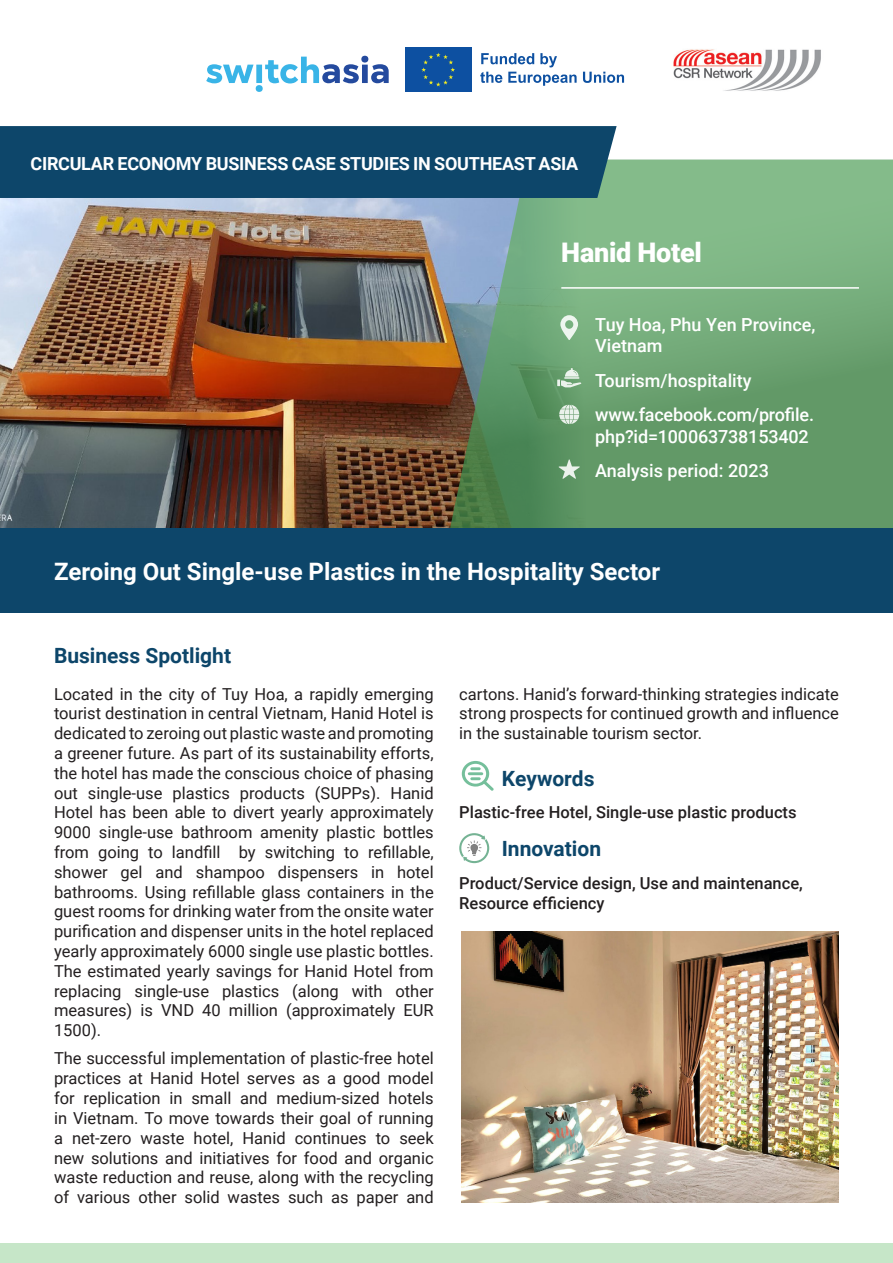
<style>
.page{position:relative;width:893px;height:1263px;background:#fff}
.page>*{position:absolute;margin:0;border:0;box-sizing:border-box;transform-origin:0 0}
.t1{font:900 27px "Roboto";letter-spacing:-.01em;color:#fff}
.headline{font:700 24px "Roboto";color:#fff}
.heading{font:700 21px "Roboto";color:#0d466a}
.t2{font:500 18px/21.6px "Roboto";color:#fff}
.t3{font:700 18px "Roboto";letter-spacing:-.015em;color:#fff}
.body{font:16.5px/19.8px "Roboto";color:#231f20;text-align:justify}
.body-2{font:500 16.5px/19.8px "Roboto";color:#231f20}
</style>
<div class="page">
<div style="left:0;top:1244px;width:893px;height:19px;background:#c6e6c8"></div>
<img style="left:0;top:198px;width:414px;height:331px">
<div style="left:405px;top:47px;width:67px;height:45px;background:#0d50a1"></div>
<svg style="left:421px;top:53px;width:34px;height:34px"></svg>
<svg style="left:480px;top:53px;width:97px;height:33px"></svg>
<svg style="left:583px;top:72px;width:41px;height:11px"></svg>
<svg style="left:206px;top:56px;width:183px;height:36px"></svg>
<img style="left:673px;top:49px;width:148px;height:42px">
<svg style="left:414px;top:160px;width:479px;height:369px;background:#709e74"></svg>
<hr style="left:561px;top:287px;width:298px;height:2px;background:#fff">
<svg style="left:559px;top:405px;width:20px;height:19px"></svg>
<svg style="left:560px;top:315px;width:18px;height:25px"></svg>
<div style="left:0;top:126px;width:617px;height:72px;background:#0d466a"></div>
<svg style="left:558px;top:459px;width:22px;height:20px"></svg>
<div style="left:0;top:529px;width:893px;height:84px;background:#0d466a"></div>
<svg style="left:462px;top:761px;width:32px;height:30px"></svg>
<svg style="left:459px;top:833px;width:30px;height:30px"></svg>
<img style="left:462px;top:931px;width:377px;height:271px">
<svg style="left:557px;top:368px;width:24px;height:19px"></svg>
<p class="t3" style="left:31px;top:151px;width:549px">CIRCULAR ECONOMY BUSINESS CASE STUDIES IN SOUTHEAST ASIA</p>
<p class="t1" style="left:561px;top:233px;width:142px">Hanid Hotel</p>
<p class="t2" style="left:595px;top:313px;width:222px">Tuy Hoa, Phu Yen Province,<br>Vietnam</p>
<p class="t2" style="left:595px;top:369px;width:158px">Tourism/hospitality</p>
<p class="t2" style="left:595px;top:403px;width:220px">www.facebook.com/profile. php?id=100063738153402</p>
<p class="t2" style="left:595px;top:459px;width:175px">Analysis period: 2023</p>
<p class="headline" style="left:54px;top:555px;width:608px">Zeroing Out Single-use Plastics in the Hospitality Sector</p>
<p class="heading" style="left:54px;top:640px;width:179px">Business Spotlight</p>
<p class="body" style="left:54px;top:683px;width:381px">Located in the city of Tuy Hoa, a rapidly emerging tourist destination in central Vietnam, Hanid Hotel is dedicated to zeroing out plastic waste and promoting a greener future. As part of its sustainability efforts, the hotel has made the conscious choice of phasing out single-use plastics products (SUPPs). Hanid Hotel has been able to divert yearly approximately 9000 single-use bathroom amenity plastic bottles from going to landfill by switching to refillable, shower gel and shampoo dispensers in hotel bathrooms. Using refillable glass containers in the guest rooms for drinking water from the onsite water purification and dispenser units in the hotel replaced yearly approximately 6000 single use plastic bottles.<br>The estimated yearly savings for Hanid Hotel from replacing single-use plastics (along with other measures) is VND 40 million (approximately EUR 1500).</p>
<p class="body" style="left:54px;top:1048px;width:381px">The successful implementation of plastic-free hotel practices at Hanid Hotel serves as a good model for replication in small and medium-sized hotels in Vietnam. To move towards their goal of running a net-zero waste hotel, Hanid continues to seek new solutions and initiatives for food and organic waste reduction and reuse, along with the recycling of various other solid wastes such as paper and</p>
<p class="body" style="left:459px;top:683px;width:381px">cartons. Hanid’s forward-thinking strategies indicate strong prospects for continued growth and influence in the sustainable tourism sector.</p>
<p class="heading" style="left:502px;top:763px;width:94px">Keywords</p>
<p class="body-2" style="left:459px;top:802px;width:339px">Plastic-free Hotel, Single-use plastic products</p>
<p class="heading" style="left:502px;top:834px;width:101px">Innovation</p>
<p class="body-2" style="left:459px;top:872px;width:345px">Product/Service design, Use and maintenance,<br>Resource efficiency</p>
</div>
